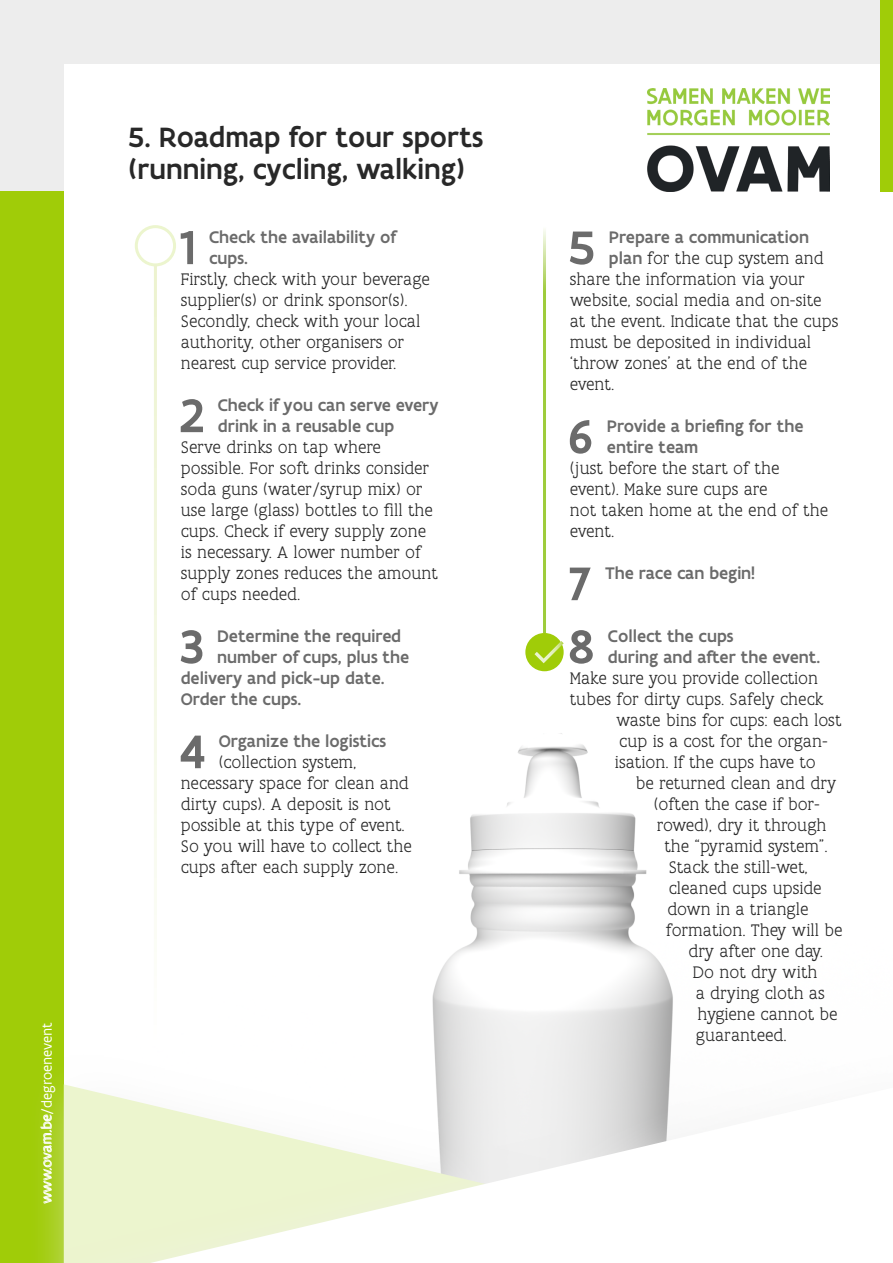
<style>
.page{position:relative;width:893px;height:1263px;background:#ededed}
.page>*{position:absolute;margin:0;border:0;box-sizing:border-box;transform-origin:0 0}
.t1{font:500 50.7px "Flanders Art Sans";color:#6b6b6b}
.t2{font:500 30px/31.5px "Flanders Art Sans";color:#282828}
.t3{font:300 18px/21px "Flanders Art Serif";color:#282828}
.t4{font:500 18px/21px "Flanders Art Sans";color:#6b6b6b}
.t5{font:15px "Flanders Art Sans";color:#fff}
.s1{font-family:"Flanders Art Sans";font-weight:500;color:#6b6b6b}
</style>
<div class="page">
<div style="left:0;top:191px;width:64px;height:1072px;background:#a0cc08"></div>
<div style="left:64px;top:64px;width:829px;height:1199px;background:#fff"></div>
<img style="left:647px;top:88px;width:182px;height:103px">
<div style="left:880px;top:0;width:13px;height:191px;background:#a0cc08"></div>
<img style="left:432px;top:633px;width:241px;height:418px">
<div style="left:27px;top:1051px;width:866px;height:212px;background:#ededed;opacity:.75"></div>
<svg style="left:150px;top:1087px;width:743px;height:176px"></svg>
<div style="left:135px;top:225px;width:41px;height:41px;border:3px solid #ecf5ce;border-radius:50%"></div>
<div style="left:525px;top:633px;width:39px;height:38px;background:#a0cc08;border-radius:50%"></div>
<hr style="left:154px;top:265px;width:3px;height:781px;background:#fff">
<svg style="left:534px;top:641px;width:30px;height:22px"></svg>
<p class="t5" style="left:38px;top:1204px;width:184px;rotate:-90deg">www.ovam.be/degroenevent</p>
<h2 class="t2" style="left:129px;top:121px;width:356px">5. Roadmap for tour sports (running, cycling, walking)</h2>
<h1 class="t1" style="left:180px;top:216px;width:17px">1</h1>
<p class="t4" style="left:209px;top:227px;width:188px">Check the availability of cups.</p>
<p class="t3" style="left:181px;top:269px;width:251px">Firstly, check with your beverage supplier(s) or drink sponsor(s).<br>Secondly, check with your local authority, other organisers or nearest cup service provider.</p>
<h1 class="t1" style="left:180px;top:384px;width:26px">2</h1>
<p class="t4" style="left:218px;top:395px;width:222px">Check if you can serve every drink in a reusable cup</p>
<p class="t3" style="left:181px;top:437px;width:259px">Serve drinks on tap where possible. For soft drinks consider soda guns (water/syrup mix) or use large (glass) bottles to fill the cups. Check if every supply zone is necessary. A lower number of supply zones reduces the amount of cups needed.</p>
<h1 class="t1" style="left:180px;top:615px;width:25px">3</h1>
<p class="t4" style="left:217px;top:626px;width:185px">Determine the required</p>
<p class="t4" style="left:217px;top:647px;width:194px">number of cups, plus the</p>
<p class="t4" style="left:181px;top:668px;width:206px">delivery and pick-up date.</p>
<p class="t4" style="left:181px;top:689px;width:122px">Order the cups.</p>
<h1 class="t1" style="left:180px;top:720px;width:27px">4</h1>
<p class="t4" style="left:219px;top:731px;width:169px">Organize the logistics</p>
<p class="t3" style="left:181px;top:752px;width:233px;text-indent:38px">(collection system, necessary space for clean and dirty cups). A deposit is not possible at this type of event.<br>So you will have to collect the cups after each supply zone.</p>
<h1 class="t1" style="left:569px;top:216px;width:28px">5</h1>
<p class="t4" style="left:609px;top:227px;width:202px">Prepare a communication</p>
<p class="t3" style="left:570px;top:248px;width:270px;text-indent:39px"><span class="s1">plan</span> for the cup system and share the information via your website, social media and on-site at the event. Indicate that the cups must be deposited in individual ‘throw zones’ at the end of the event.</p>
<h1 class="t1" style="left:568px;top:405px;width:27px">6</h1>
<p class="t4" style="left:607px;top:416px;width:198px">Provide a briefing for the entire team</p>
<p class="t3" style="left:570px;top:458px;width:260px">(just before the start of the event). Make sure cups are<br>not taken home at the end of the event.</p>
<h1 class="t1" style="left:569px;top:552px;width:24px">7</h1>
<p class="t4" style="left:605px;top:563px;width:152px">The race can begin!</p>
<h1 class="t1" style="left:568px;top:615px;width:28px">8</h1>
<p class="t4" style="left:608px;top:626px;width:214px">Collect the cups<br>during and after the event.</p>
<p class="t3" style="left:570px;top:668px;width:250px">Make sure you provide collection</p>
<p class="t3" style="left:570px;top:689px;width:255px">tubes for dirty cups. Safely check</p>
<p class="t3" style="left:616px;top:710px;width:227px">waste bins for cups: each lost</p>
<p class="t3" style="left:619px;top:731px;width:210px">cup is a cost for the organ-</p>
<p class="t3" style="left:615px;top:752px;width:203px">isation. If the cups have to</p>
<p class="t3" style="left:636px;top:773px;width:202px">be returned clean and dry</p>
<p class="t3" style="left:654px;top:794px;width:168px">(often the case if bor-</p>
<p class="t3" style="left:657px;top:815px;width:171px">rowed), dry it through</p>
<p class="t3" style="left:664px;top:836px;width:165px">the “pyramid system”.</p>
<p class="t3" style="left:669px;top:857px;width:141px">Stack the still-wet,</p>
<p class="t3" style="left:669px;top:878px;width:154px">cleaned cups upside</p>
<p class="t3" style="left:667px;top:899px;width:143px">down in a triangle</p>
<p class="t3" style="left:666px;top:920px;width:178px">formation. They will be</p>
<p class="t3" style="left:688px;top:941px;width:136px">dry after one day.</p>
<p class="t3" style="left:693px;top:962px;width:126px">Do not dry with</p>
<p class="t3" style="left:696px;top:983px;width:130px">a drying cloth as</p>
<p class="t3" style="left:697px;top:1004px;width:142px">hygiene cannot be</p>
<p class="t3" style="left:696px;top:1025px;width:92px">guaranteed.</p>
</div>
